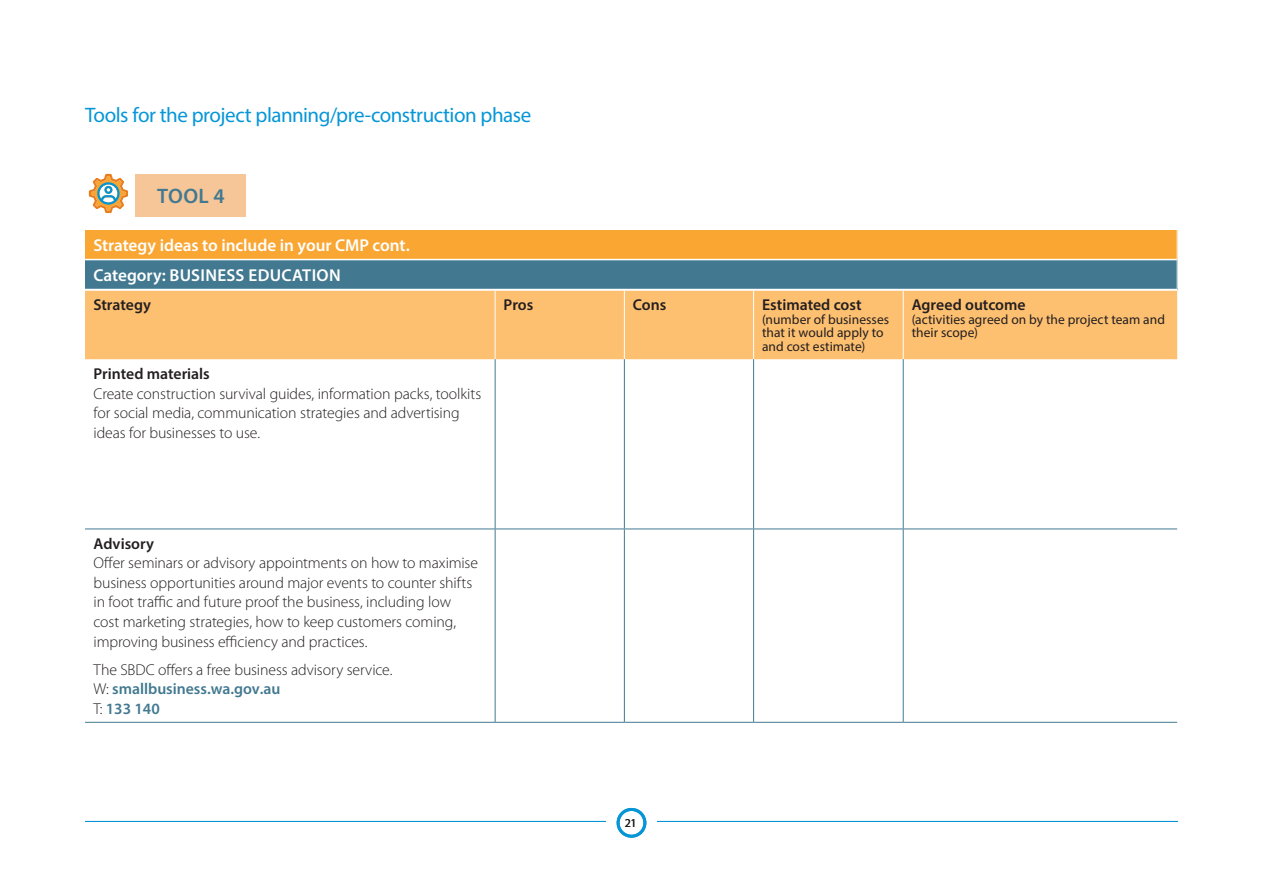
<style>
.page{position:relative;width:1263px;height:893px;background:#fff}
.page>*{position:absolute;margin:0;border:0;box-sizing:border-box;transform-origin:0 0}
._0__Running_Heads{font:21px "Myriad Pro";letter-spacing:-.02em;color:#0696d7}
._2__Subheader__L2__s{font:600 21px "Myriad Pro";color:#427990}
._8__Table_Header{font:600 17.25px "Myriad Pro";letter-spacing:-.005em;color:#fff}
._8__Table_Header-2{font:600 17.25px "Myriad Pro";letter-spacing:.015em;color:#fff}
._5__Body_copy_smalle{font:300 15.75px/19.5px "Myriad Pro";letter-spacing:-.005em;color:#231f20}
._5__Body_copy_smalle-2{font:600 15.75px "Myriad Pro";color:#231f20}
._5__Body_copy_smalle-3{font:13.5px/13.5px "Myriad Pro";letter-spacing:.005em;color:#231f20}
.page_numbers{font:12px "Myriad Pro";color:#231f20}
.s1{font-weight:600}
.s2{font-weight:600;color:#427990}
</style>
<div class="page">
<div style="left:85px;top:291px;width:1092px;height:68px;background:#fdbf70"></div>
<hr style="left:85px;top:529px;width:410px;height:1px;background:#427990">
<hr style="left:495px;top:529px;width:129px;height:1px;background:#427990">
<hr style="left:624px;top:529px;width:130px;height:1px;background:#427990">
<hr style="left:754px;top:529px;width:149px;height:1px;background:#427990">
<hr style="left:903px;top:529px;width:274px;height:1px;background:#427990">
<hr style="left:495px;top:291px;width:1px;height:68px;background:#fff">
<hr style="left:624px;top:291px;width:1px;height:68px;background:#fff">
<hr style="left:753px;top:291px;width:1px;height:68px;background:#fff">
<hr style="left:903px;top:291px;width:1px;height:68px;background:#fff">
<hr style="left:495px;top:359px;width:1px;height:170px;background:#427990">
<hr style="left:624px;top:359px;width:1px;height:170px;background:#427990">
<hr style="left:753px;top:359px;width:1px;height:170px;background:#427990">
<hr style="left:903px;top:359px;width:1px;height:170px;background:#427990">
<hr style="left:495px;top:529px;width:1px;height:193px;background:#427990">
<hr style="left:624px;top:529px;width:1px;height:193px;background:#427990">
<hr style="left:753px;top:529px;width:1px;height:193px;background:#427990">
<hr style="left:903px;top:529px;width:1px;height:193px;background:#427990">
<hr style="left:85px;top:722px;width:410px;height:1px;background:#427990">
<hr style="left:495px;top:722px;width:129px;height:1px;background:#427990">
<hr style="left:624px;top:722px;width:130px;height:1px;background:#427990">
<hr style="left:754px;top:722px;width:149px;height:1px;background:#427990">
<hr style="left:903px;top:722px;width:274px;height:1px;background:#427990">
<div style="left:85px;top:230px;width:1092px;height:30px;background:#faa633"></div>
<div style="left:85px;top:260px;width:1092px;height:29px;background:#427990"></div>
<svg style="left:1177px;top:260px;width:1px;height:29px"></svg>
<hr style="left:85px;top:259px;width:1092px;height:1px;background:#fff">
<svg style="left:89px;top:174px;width:39px;height:39px"></svg>
<div style="left:136px;top:174px;width:110px;height:43px;background:#f7c698"></div>
<div style="left:617px;top:808px;width:29px;height:30px;border:3px solid #0696d7;border-radius:50%"></div>
<hr style="left:85px;top:821px;width:521px;height:1px;background:#0696d7">
<hr style="left:657px;top:821px;width:521px;height:1px;background:#0696d7">
<h1 class="_0__Running_Heads" style="left:85px;top:102px;width:448px">Tools for the project planning/pre-construction phase</h1>
<p class="_2__Subheader__L2__s" style="left:157px;top:183px;width:69px">TOOL 4</p>
<p class="_8__Table_Header" style="left:94px;top:234px;width:318px">Strategy ideas to include in your CMP cont.</p>
<p class="_8__Table_Header-2" style="left:94px;top:264px;width:249px">Category: BUSINESS EDUCATION</p>
<p class="_5__Body_copy_smalle-2" style="left:94px;top:295px;width:59px">Strategy</p>
<p class="_5__Body_copy_smalle-2" style="left:504px;top:295px;width:31px">Pros</p>
<p class="_5__Body_copy_smalle-2" style="left:633px;top:295px;width:35px">Cons</p>
<p class="_5__Body_copy_smalle-2" style="left:762px;top:295px;width:101px">Estimated cost</p>
<p class="_5__Body_copy_smalle-3" style="left:762px;top:312px;width:129px">(number of businesses that it would apply to and cost estimate)</p>
<p class="_5__Body_copy_smalle" style="left:94px;top:364px;width:389px"><span class="s1">Printed materials<br></span>Create construction survival guides, information packs, toolkits for social media, communication strategies and advertising ideas for businesses to use.</p>
<p class="_5__Body_copy_smalle-2" style="left:912px;top:295px;width:115px">Agreed outcome</p>
<p class="_5__Body_copy_smalle-3" style="left:912px;top:312px;width:255px">(activities agreed on by the project team and their scope)</p>
<p class="_5__Body_copy_smalle" style="left:94px;top:534px;width:386px"><span class="s1">Advisory<br></span>Offer seminars or advisory appointments on how to maximise business opportunities around major events to counter shifts in foot traffic and future proof the business, including low cost marketing strategies, how to keep customers coming, improving business efficiency and practices.</p>
<p class="_5__Body_copy_smalle" style="left:94px;top:660px;width:300px">The SBDC offers a free business advisory service.<br>W: <span class="s2">smallbusiness.wa.gov.au<br></span>T: <span class="s2">133 140</span></p>
<p class="page_numbers" style="left:625px;top:816px;width:13px">21</p>
</div>
